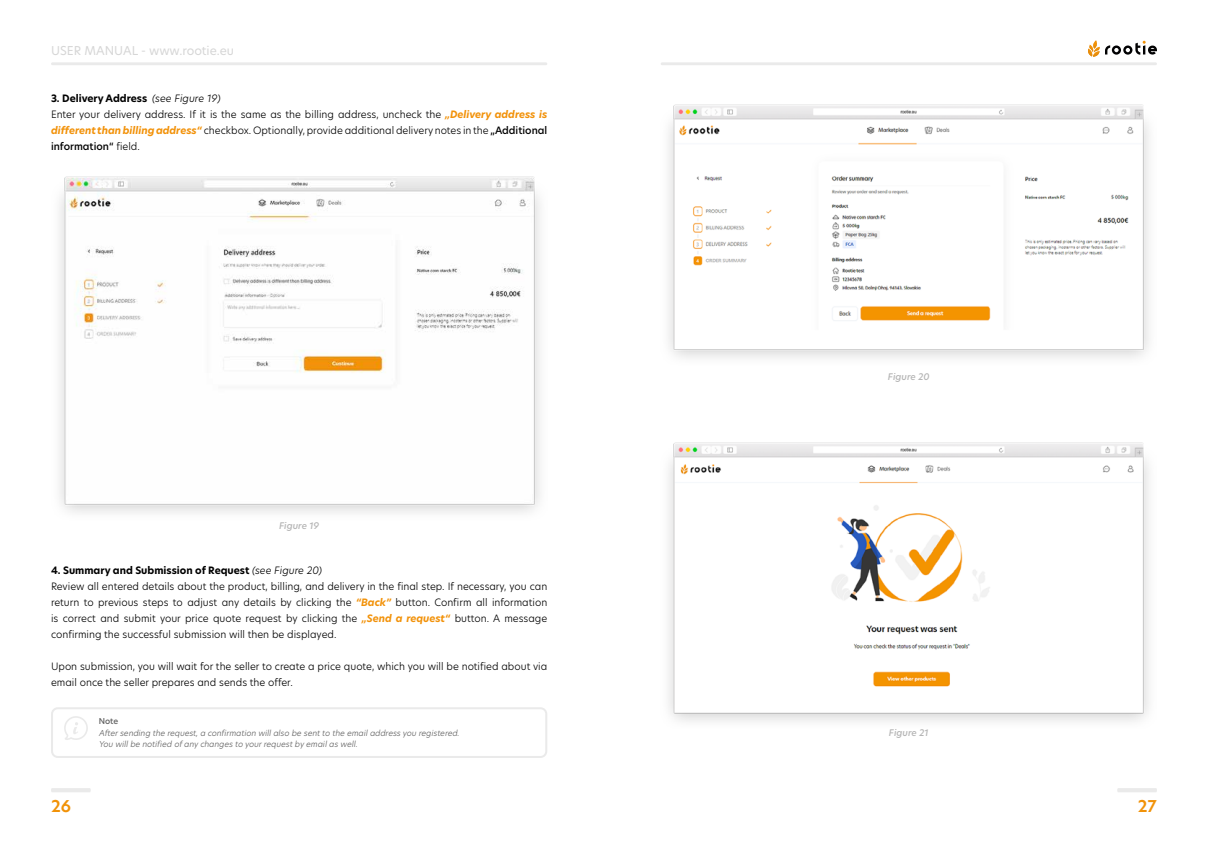
<style>
.page{position:relative;width:1208px;height:859px;background:#fff}
.page>*{position:absolute;margin:0;border:0;box-sizing:border-box;transform-origin:0 0}
.t1{font:600 16px "New Hero";color:#f19208}
.t2{font:12px "New Hero";color:#d6d6d6}
.t3{font:300 10px/16px "New Hero";color:#000}
.t4{font:italic 500 9px "New Hero";color:#b5b5b5}
.t5{font:italic 300 8px/11px "New Hero";color:#616161}
.t6{font:500 8px "New Hero";color:#616161}
.s1{font-weight:700}
.s2{font-style:italic}
.s3{font-weight:700;font-style:italic;color:#f2920a}
.s4{font-weight:500}
</style>
<div class="page">
<svg style="left:51px;top:788px;width:40px;height:4px"></svg>
<svg style="left:1117px;top:788px;width:40px;height:4px"></svg>
<hr style="left:51px;top:62px;width:496px;height:3px;background:#eaeaea">
<hr style="left:660px;top:62px;width:497px;height:3px;background:#eaeaea">
<svg style="left:1088px;top:40px;width:69px;height:17px"></svg>
<img style="left:59px;top:176px;width:481px;height:337px">
<div style="left:51px;top:707px;width:496px;height:51px;border:2px solid #eaeaea;border-radius:6px"></div>
<svg style="left:64px;top:716px;width:24px;height:24px"></svg>
<img style="left:668px;top:104px;width:481px;height:254px">
<img style="left:668px;top:442px;width:481px;height:280px">
<p class="t2" style="left:51px;top:42px;width:184px">USER MANUAL - www.rootie.eu</p>
<p class="t3" style="left:51px;top:90px;width:498px"><span class="s1">3. Delivery Address</span> <span class="s2">(see Figure 19)<br></span>Enter your delivery address. If it is the same as the billing address, uncheck the <span class="s3">„Delivery address is different than billing address“</span> checkbox. Optionally, provide additional delivery notes in the <span class="s4">„Additional information“</span> field.</p>
<p class="t4" style="left:279px;top:520px;width:41px">Figure 19</p>
<p class="t3" style="left:51px;top:562px;width:498px"><span class="s1">4. Summary and Submission of Request</span> <span class="s2">(see Figure 20)<br></span>Review all entered details about the product, billing, and delivery in the final step. If necessary, you can return to previous steps to adjust any details by clicking the <span class="s3">“Back”</span> button. Confirm all information is correct and submit your price quote request by clicking the <span class="s3">„Send a request“</span> button. A message confirming the successful submission will then be displayed.</p>
<p class="t3" style="left:51px;top:658px;width:498px">Upon submission, you will wait for the seller to create a price quote, which you will be notified about via email once the seller prepares and sends the offer.</p>
<p class="t6" style="left:99px;top:715px;width:21px">Note</p>
<p class="t5" style="left:99px;top:728px;width:364px">Aftersending the request,a confirmation willalso be sentto the emailaddress you registered.<br>You willbe notified ofany changes to yourrequestby emailas well.</p>
<p class="t4" style="left:888px;top:371px;width:43px">Figure 20</p>
<p class="t4" style="left:889px;top:727px;width:41px">Figure 21</p>
<h1 class="t1" style="left:51px;top:795px;width:21px">26</h1>
<h1 class="t1" style="left:1137px;top:795px;width:21px">27</h1>
</div>
